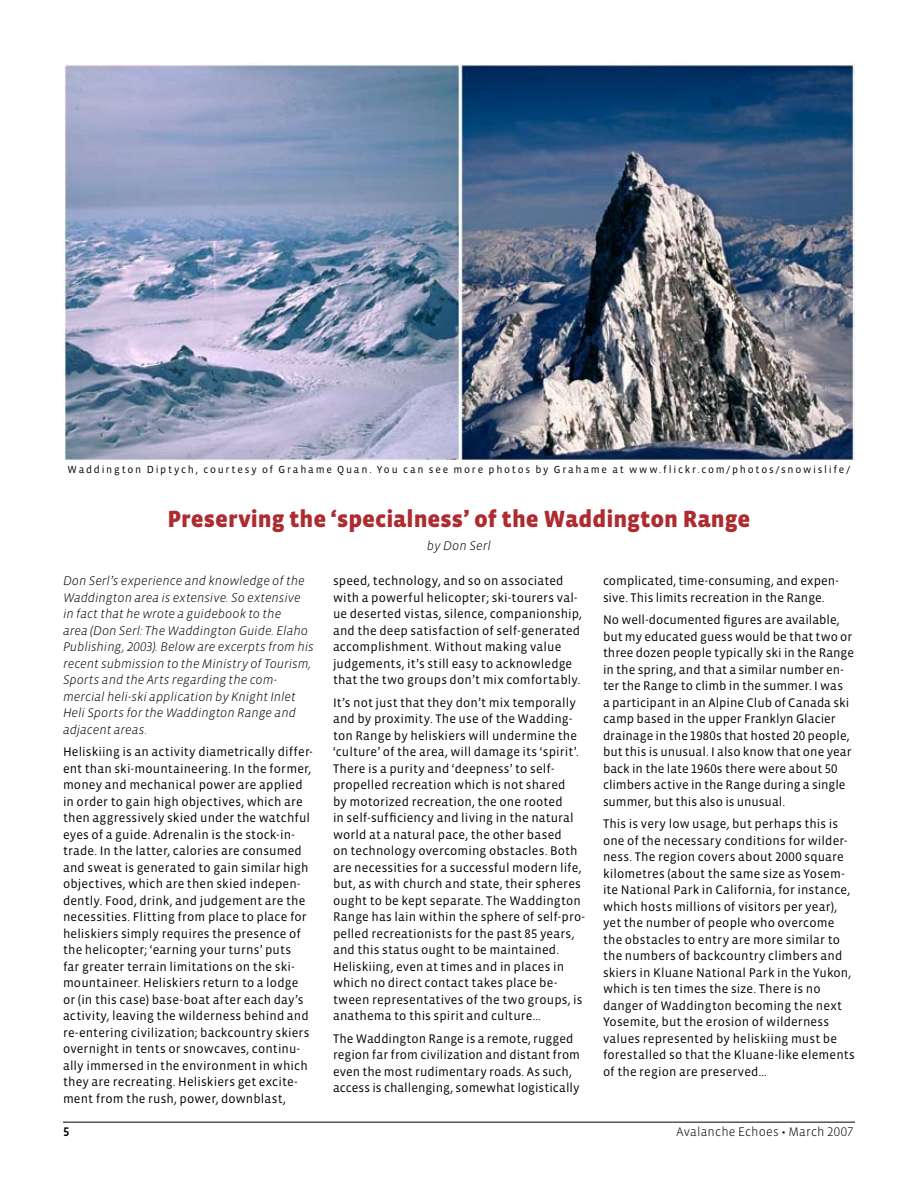
<style>
.page{position:relative;width:918px;height:1188px;background:#fff}
.page>*{position:absolute;margin:0;border:0;box-sizing:border-box;transform-origin:0 0}
.t1{font:900 24px "Vista Sans OT";color:#ae2b30}
.t2{font:12.75px/16.5px "Vista Sans OT";letter-spacing:.01em;color:#000}
.t3{font:italic 300 12.75px/16.5px "Vista Sans OT";letter-spacing:-.005em;color:#000}
.t4{font:300 12.75px "Vista Sans OT";letter-spacing:.01em;color:#000}
.t5{font:10.5px "Vista Sans OT";letter-spacing:.17em;color:#000}
</style>
<div class="page">
<hr style="left:63px;top:1122px;width:792px;height:1px;background:#000">
<img style="left:63px;top:63px;width:792px;height:397px">
<p class="t5" style="left:68px;top:464px;width:784px">Waddington Diptych, courtesy of Grahame Quan. You can see more photos by Grahame at www.flickr.com/photos/snowislife/</p>
<h1 class="t1" style="left:167px;top:507px;width:584px">Preserving the ‘specialness’ of the Waddington Range</h1>
<p class="t3" style="left:427px;top:537px;width:66px">by Don Serl</p>
<p class="t3" style="left:63px;top:573px;width:252px">Don Serl’s experience and knowledge of the Waddington area is extensive. So extensive in fact that he wrote a guidebook to the<br>area (Don Serl: The Waddington Guide. Elaho Publishing, 2003). Below are excerpts from his recent submission to the Ministry of Tourism, Sports and the Arts regarding the com&shy;mercial heli-ski application by Knight Inlet Heli Sports for the Waddington Range and adjacent areas.</p>
<p class="t2" style="left:63px;top:744px;width:251px">Heliskiing is an activity diametrically differ&shy;ent than ski-mountaineering. In the former, money and mechanical power are applied in order to gain high objectives, which are then aggressively skied under the watchful eyes of a guide. Adrenalin is the stock-in&shy;trade. In the latter, calories are consumed and sweat is generated to gain similar high objectives, which are then skied indepen&shy;dently. Food, drink, and judgement are the necessities. Flitting from place to place for heliskiers simply requires the presence of the helicopter; ‘earning your turns’ puts<br>far greater terrain limitations on the ski&shy;mountaineer. Heliskiers return to a lodge or (in this case) base-boat after each day’s activity, leaving the wilderness behind and re-entering civilization; backcountry skiers overnight in tents or snowcaves, continu&shy;ally immersed in the environment in which they are recreating. Heliskiers get excite&shy;ment from the rush, power, downblast,</p>
<p class="t2" style="left:333px;top:573px;width:250px">speed, technology, and so on associated with a powerful helicopter; ski-tourers val&shy;ue deserted vistas, silence, companionship, and the deep satisfaction of self-generated accomplishment. Without making value judgements, it’s still easy to acknowledge that the two groups don’t mix comfortably.</p>
<p class="t2" style="left:333px;top:695px;width:253px">It’s not just that they don’t mix temporally and by proximity. The use of the Wadding&shy;ton Range by heliskiers will undermine the ‘culture’ of the area, will damage its ‘spirit’.<br>There is a purity and ‘deepness’ to self&shy;propelled recreation which is not shared<br>by motorized recreation, the one rooted<br>in self-sufficiency and living in the natural world at a natural pace, the other based<br>on technology overcoming obstacles. Both are necessities for a successful modern life, but, as with church and state, their spheres ought to be kept separate. The Waddington Range has lain within the sphere of self-pro&shy;pelled recreationists for the past 85 years, and this status ought to be maintained.<br>Heliskiing, even at times and in places in which no direct contact takes place be&shy;tween representatives of the two groups, is anathema to this spirit and culture…</p>
<p class="t2" style="left:333px;top:1031px;width:249px">The Waddington Range is a remote, rugged region far from civilization and distant from even the most rudimentary roads. As such, access is challenging, somewhat logistically</p>
<p class="t2" style="left:603px;top:573px;width:237px">complicated, time-consuming, and expen&shy;sive. This limits recreation in the Range.</p>
<p class="t2" style="left:603px;top:612px;width:253px">No well-documented figures are available, but my educated guess would be that two or three dozen people typically ski in the Range in the spring, and that a similar number en&shy;ter the Range to climb in the summer. I was<br>a participant in an Alpine Club of Canada ski camp based in the upper Franklyn Glacier drainage in the 1980s that hosted 20 people, but this is unusual. I also know that one year back in the late 1960s there were about 50 climbers active in the Range during a single summer, but this also is unusual.</p>
<p class="t2" style="left:603px;top:816px;width:253px">This is very low usage, but perhaps this is one of the necessary conditions for wilder&shy;ness. The region covers about 2000 square kilometres (about the same size as Yosem&shy;ite National Park in California, for instance, which hosts millions of visitors per year), yet the number of people who overcome the obstacles to entry are more similar to the numbers of backcountry climbers and skiers in Kluane National Park in the Yukon, which is ten times the size. There is no danger of Waddington becoming the next Yosemite, but the erosion of wilderness values represented by heliskiing must be forestalled so that the Kluane-like elements of the region are preserved…</p>
<p class="t4" style="left:677px;top:1125px;width:178px">Avalanche Echoes • March 2007</p>
</div>
